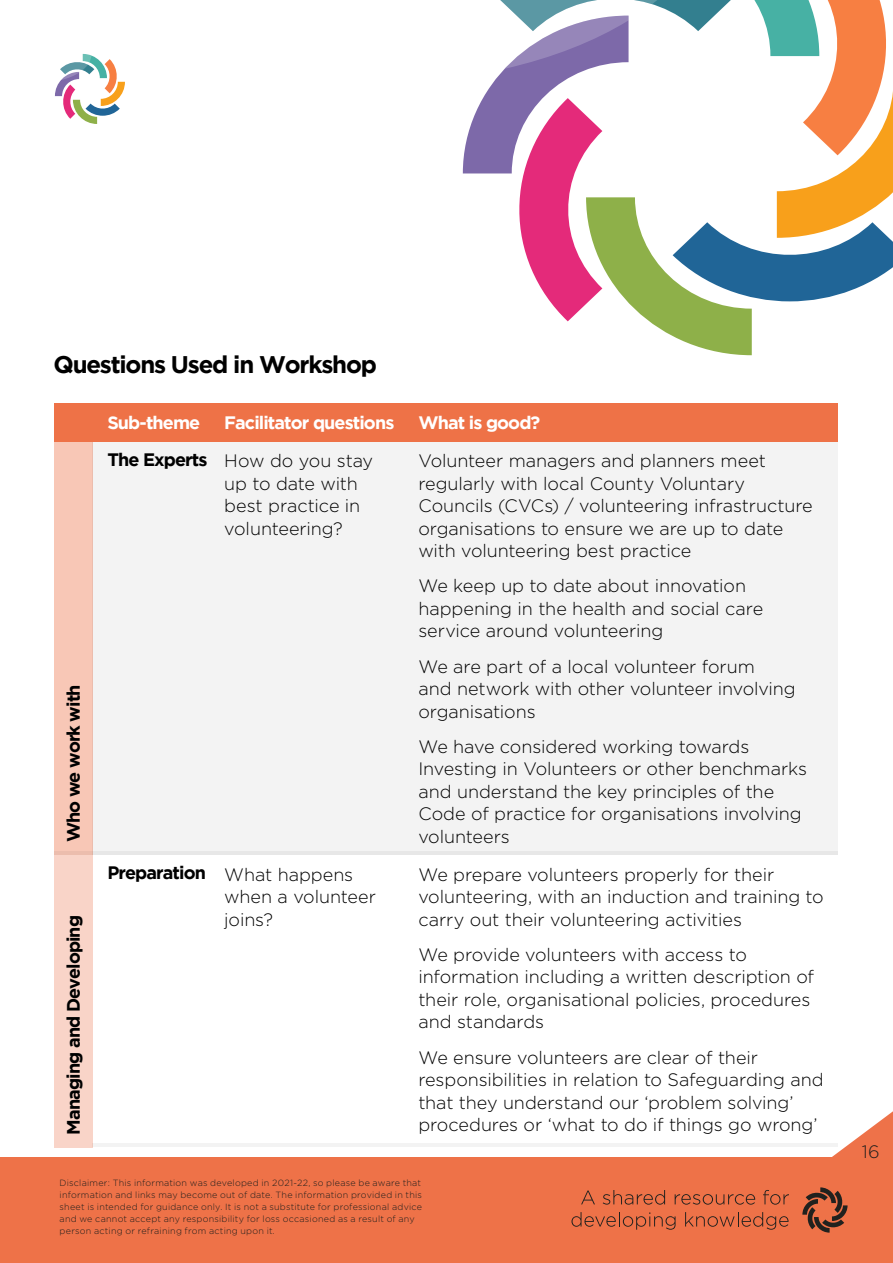
<style>
.page{position:relative;width:893px;height:1263px;background:#fff}
.page>*{position:absolute;margin:0;border:0;box-sizing:border-box;transform-origin:0 0}
.t1{font:700 24px "Gotham";letter-spacing:-.05em;color:#000}
.t2{font:300 18px/22.5px "Gotham";letter-spacing:-.005em;color:#000}
.t3{font:700 18px "Gotham";letter-spacing:-.05em;color:#000}
.t4{font:700 18px "Gotham";letter-spacing:-.05em;color:#fff}
.t5{font:300 18px "Gotham";color:#1e1e1c}
.t6{font:300 9px/12px "Gotham";letter-spacing:.025em;color:#1e1e1c}
</style>
<div class="page">
<div style="left:0;top:1158px;width:893px;height:105px;background:#ee7248"></div>
<svg style="left:802px;top:1187px;width:45px;height:45px"></svg>
<svg style="left:581px;top:1190px;width:14px;height:14px"></svg>
<svg style="left:603px;top:1190px;width:62px;height:15px"></svg>
<svg style="left:675px;top:1194px;width:80px;height:11px"></svg>
<svg style="left:763px;top:1190px;width:26px;height:15px"></svg>
<svg style="left:571px;top:1212px;width:104px;height:18px"></svg>
<svg style="left:685px;top:1212px;width:104px;height:18px"></svg>
<svg style="left:463px;top:0;width:430px;height:355px"></svg>
<svg style="left:55px;top:54px;width:70px;height:70px"></svg>
<svg style="left:831px;top:1111px;width:62px;height:47px"></svg>
<div style="left:54px;top:855px;width:39px;height:292px;background:#f9d4c8"></div>
<div style="left:54px;top:442px;width:39px;height:413px;background:#f8c7b6"></div>
<div style="left:93px;top:442px;width:745px;height:413px;background:#f3f3f3"></div>
<hr style="left:54px;top:851px;width:784px;height:4px;background:#e7e7e7">
<hr style="left:93px;top:1143px;width:745px;height:4px;background:#f3f3f3">
<div style="left:54px;top:403px;width:784px;height:39px;background:#ee7247"></div>
<h1 class="t1" style="left:54px;top:350px;width:325px">Questions Used in Workshop</h1>
<p class="t3" style="left:63px;top:842px;width:159px;rotate:-90deg">Who we work with</p>
<p class="t3" style="left:63px;top:1134px;width:221px;rotate:-90deg">Managing and Developing</p>
<p class="t4" style="left:107px;top:412px;width:94px">Sub-theme</p>
<p class="t4" style="left:224px;top:412px;width:172px">Facilitator questions</p>
<p class="t4" style="left:418px;top:412px;width:124px">What is good?</p>
<p class="t3" style="left:107px;top:449px;width:102px">The Experts</p>
<p class="t2" style="left:224px;top:449px;width:150px">How do you stay up to date with best practice in volunteering?</p>
<p class="t2" style="left:418px;top:449px;width:396px">Volunteer managers and planners meet regularly with local County Voluntary Councils (CVCs) / volunteering infrastructure organisations to ensure we are up to date with volunteering best practice</p>
<p class="t2" style="left:418px;top:574px;width:346px">We keep up to date about innovation happening in the health and social care service around volunteering</p>
<p class="t2" style="left:418px;top:654px;width:379px">We are part of a local volunteer forum<br>and network with other volunteer involving organisations</p>
<p class="t2" style="left:418px;top:735px;width:390px">We have considered working towards Investing in Volunteers or other benchmarks and understand the key principles of the Code of practice for organisations involving volunteers</p>
<p class="t2" style="left:418px;top:862px;width:407px">We prepare volunteers properly for their volunteering, with an induction and training to carry out their volunteering activities</p>
<p class="t2" style="left:418px;top:943px;width:397px">We provide volunteers with access to information including a written description of their role, organisational policies, procedures and standards</p>
<p class="t2" style="left:418px;top:1045px;width:407px">We ensure volunteers are clear of their responsibilities in relation to Safeguarding and that they understand our ‘problem solving’ procedures or ‘what to do if things go wrong’</p>
<p class="t3" style="left:107px;top:862px;width:100px">Preparation</p>
<p class="t2" style="left:224px;top:862px;width:153px">What happens when a volunteer joins?</p>
<p class="t6" style="left:60px;top:1176px;width:364px">Disclaimer: This information was developed in 2021-22, so please be aware that information and links may become out of date. The information provided in this sheet is intended for guidance only. It is not a substitute for professional advice and we cannot accept any responsibility for loss occasioned as a result of any person acting or refraining from acting upon it.</p>
<p class="t5" style="left:862px;top:1140px;width:19px">16</p>
</div>
